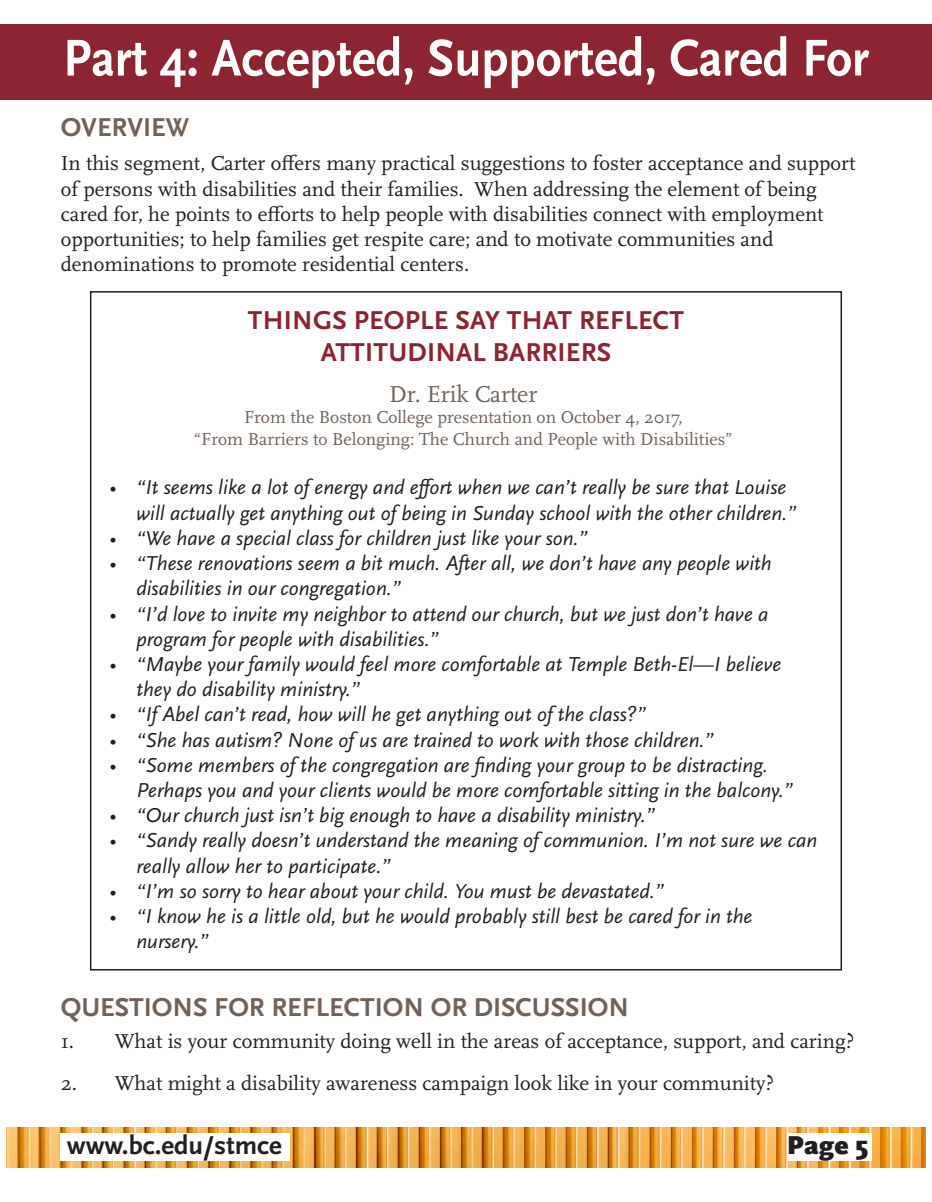
<style>
.page{position:relative;width:932px;height:1202px;background:#fff}
.page>*{position:absolute;margin:0;border:0;box-sizing:border-box;transform-origin:0 0}
.t1{font:700 54px "Scala Sans OT";color:#fff;scale:.93 1}
.t2{font:700 27px "Scala Sans OT";letter-spacing:.01em;color:#8d2431}
.t3{font:700 27px "Scala Sans OT";color:#716259}
.t4{font:700 27px "Scala Sans OT";color:#231f20}
.t5{font:900 27px "Scala Sans OT";color:#231f20}
.t6{font:24px "Scala OT";color:#716259}
.t7{font:italic 21px/25.2px "Scala Sans OT";color:#231f20}
.t8{font:21px/25.2px "Scala OT";color:#231f20}
.t9{font:18px "Scala OT";color:#716259}
</style>
<div class="page">
<div style="left:0;top:24px;width:932px;height:75px;background:#8d2431"></div>
<img style="left:7px;top:1127px;width:918px;height:40px">
<div style="left:787px;top:1133px;width:84px;height:27px;background:#fff"></div>
<div style="left:61px;top:1133px;width:229px;height:27px;background:#fff"></div>
<p class="t1" style="left:63px;top:28px;width:868px">Part 4: Accepted, Supported, Cared For</p>
<p class="t3" style="left:61px;top:112px;width:130px">OVERVIEW</p>
<p class="t8" style="left:61px;top:151px;width:796px">In this segment, Carter offers many practical suggestions to foster acceptance and support of persons with disabilities and their families. When addressing the element of being cared for, he points to efforts to help people with disabilities connect with employment opportunities; to help families get respite care; and to motivate communities and denominations to promote residential centers.</p>
<p class="t2" style="left:248px;top:304px;width:437px">THINGS PEOPLE SAY THAT REFLECT</p>
<p class="t2" style="left:321px;top:337px;width:292px">ATTITUDINAL BARRIERS</p>
<p class="t6" style="left:389px;top:381px;width:150px">Dr. Erik Carter</p>
<p class="t9" style="left:244px;top:407px;width:440px">From the Boston College presentation on October 4, 2017,</p>
<p class="t9" style="left:194px;top:429px;width:540px">“From Barriers to Belonging: The Church and People with Disabilities”</p>
<p class="t7" style="left:136px;top:475px;width:661px;text-indent:-27px">• “It seems like a lot of energy and effort when we can’t really be sure that Louise will actually get anything out of being in Sunday school with the other children.”</p>
<p class="t7" style="left:109px;top:526px;width:480px">• “We have a special class for children just like your son.”</p>
<p class="t7" style="left:136px;top:551px;width:636px;text-indent:-27px">• “These renovations seem a bit much. After all, we don’t have any people with disabilities in our congregation.”</p>
<p class="t7" style="left:136px;top:601px;width:633px;text-indent:-27px">• “I’d love to invite my neighbor to attend our church, but we just don’t have a program for people with disabilities.”</p>
<p class="t7" style="left:136px;top:652px;width:646px;text-indent:-27px">• “Maybe your family would feel more comfortable at Temple Beth-El—I believe they do disability ministry.”</p>
<p class="t7" style="left:109px;top:702px;width:538px">• “If Abel can’t read, how will he get anything out of the class?”</p>
<p class="t7" style="left:109px;top:727px;width:606px">• “She has autism? None of us are trained to work with those children.”</p>
<p class="t7" style="left:136px;top:752px;width:658px;text-indent:-27px">• “Some members of the congregation are finding your group to be distracting.<br>Perhaps you and your clients would be more comfortable sitting in the balcony.”</p>
<p class="t7" style="left:109px;top:803px;width:547px">• “Our church just isn’t big enough to have a disability ministry.”</p>
<p class="t7" style="left:136px;top:828px;width:682px;text-indent:-27px">• “Sandy really doesn’t understand the meaning of communion. I’m not sure we can really allow her to participate.”</p>
<p class="t7" style="left:109px;top:878px;width:556px">• “I’m so sorry to hear about your child. You must be devastated.”</p>
<p class="t7" style="left:136px;top:904px;width:617px;text-indent:-27px">• “I know he is a little old, but he would probably still best be cared for in the nursery.”</p>
<p class="t3" style="left:61px;top:992px;width:569px">QUESTIONS FOR REFLECTION OR DISCUSSION</p>
<p class="t8" style="left:61px;top:1029px;width:795px">1. What is your community doing well in the areas of acceptance, support, and caring?</p>
<p class="t8" style="left:61px;top:1071px;width:714px">2. What might a disability awareness campaign look like in your community?</p>
<p class="t4" style="left:67px;top:1130px;width:216px">www.bc.edu/stmce</p>
<p class="t5" style="left:787px;top:1130px;width:83px">Page 5</p>
</div>
